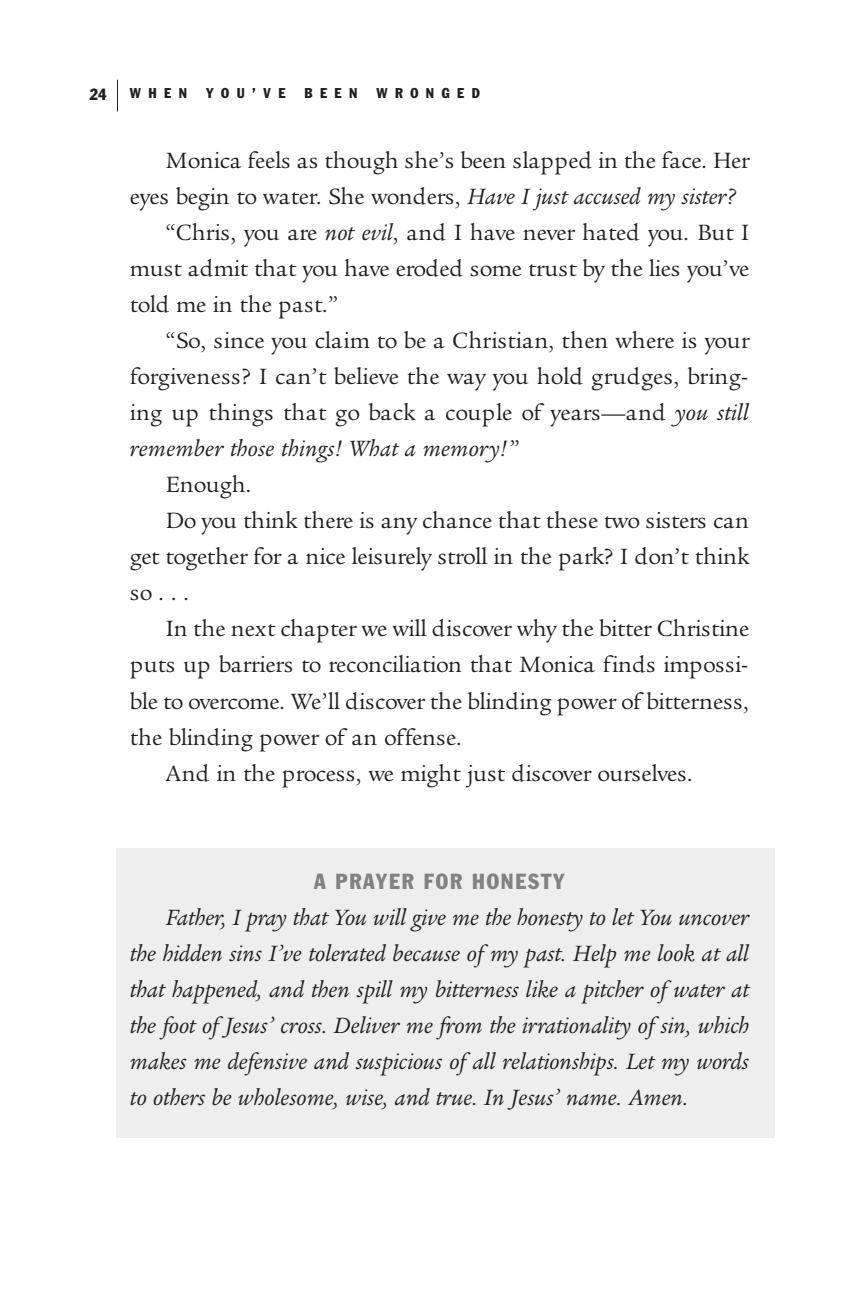
<style>
.page{position:relative;width:864px;height:1297px;background:#fff}
.page>*{position:absolute;margin:0;border:0;box-sizing:border-box;transform-origin:0 0}
.t1{font:24px "Legacy Ser ITC";letter-spacing:-.01em;color:#231f20}
.t2{font:italic 24px/36px "Legacy Ser ITC";color:#231f20;text-align:justify}
.t3{font:24px "Legacy Ser ITC";letter-spacing:.01em;color:#231f20}
.t4{font:condensed 21.6px "Franklin Gothic";letter-spacing:.085em;color:#808285}
.t5{font:condensed 16px "Franklin Gothic";color:#231f20}
.t6{font:condensed 14px "Franklin Gothic";letter-spacing:.535em;color:#231f20}
.s1{font-style:italic}
.s2{font-family:"Adobe Garamond"}
.s3{font-style:normal}
</style>
<div class="page">
<div style="left:117px;top:848px;width:658px;height:289px;background:#eeeeef"></div>
<hr style="left:117px;top:80px;width:1px;height:32px;background:#231f20">
<p class="t5" style="left:90px;top:88px;width:19px">24</p>
<p class="t6" style="left:130px;top:88px;width:59px">WHEN</p>
<p class="t6" style="left:206px;top:88px;width:81px">YOU’VE</p>
<p class="t6" style="left:304px;top:88px;width:54px">BEEN</p>
<p class="t6" style="left:376px;top:88px;width:105px">WRONGED</p>
<p class="t1" style="left:166px;top:146px;width:586px">Monica feels as though she’s been slapped in the face. Her</p>
<p class="t1" style="left:130px;top:182px;width:608px">eyes begin to water. She wonders, <span class="s1">Have I just accused my sister?</span></p>
<p class="t1" style="left:166px;top:218px;width:585px">“Chris, you are <span class="s1">not evil</span>, and I have never hated you. But I</p>
<p class="t1" style="left:130px;top:254px;width:621px">must admit that you have eroded some trust by the lies you’ve</p>
<p class="t1" style="left:130px;top:290px;width:210px">told me in the past.”</p>
<p class="t1" style="left:166px;top:326px;width:586px">“So, since you claim to be a Christian, then where is your</p>
<p class="t1" style="left:130px;top:362px;width:620px">forgiveness? I can’t believe the way you hold grudges, bring-</p>
<p class="t3" style="left:130px;top:398px;width:621px">ing up things that go back a couple of years<span class="s2">—</span>and <span class="s1">you still</span></p>
<p class="t2" style="left:130px;top:430px;width:391px">remember those things! What a memory!<span class="s3">”</span></p>
<p class="t1" style="left:166px;top:470px;width:87px">Enough.</p>
<p class="t1" style="left:166px;top:506px;width:584px">Do you think there is any chance that these two sisters can</p>
<p class="t1" style="left:130px;top:542px;width:622px">get together for a nice leisurely stroll in the park? I don’t think</p>
<p class="t1" style="left:130px;top:578px;width:61px">so...</p>
<p class="t1" style="left:166px;top:614px;width:585px">In the next chapter we will discover why the bitter Christine</p>
<p class="t1" style="left:130px;top:650px;width:620px">puts up barriers to reconciliation that Monica finds impossi-</p>
<p class="t1" style="left:130px;top:686px;width:620px">ble to overcome. We’ll discover the blinding power of bitterness,</p>
<p class="t1" style="left:130px;top:722px;width:333px">the blinding power of an offense.</p>
<p class="t1" style="left:166px;top:758px;width:528px">And in the process, we might just discover ourselves.</p>
<p class="t4" style="left:314px;top:873px;width:252px">A PRAYER FOR HONESTY</p>
<p class="t2" style="left:130px;top:898px;width:621px;text-indent:36px">Father, I pray that You will give me the honesty to let You uncover the hidden sins I’ve tolerated because of my past. Help me look at all that happened, and then spill my bitterness like a pitcher of water at the foot of Jesus’ cross. Deliver me from the irrationality of sin, which makes me defensive and suspicious of all relationships. Let my words to others be wholesome, wise, and true. In Jesus’ name. Amen.</p>
</div>
